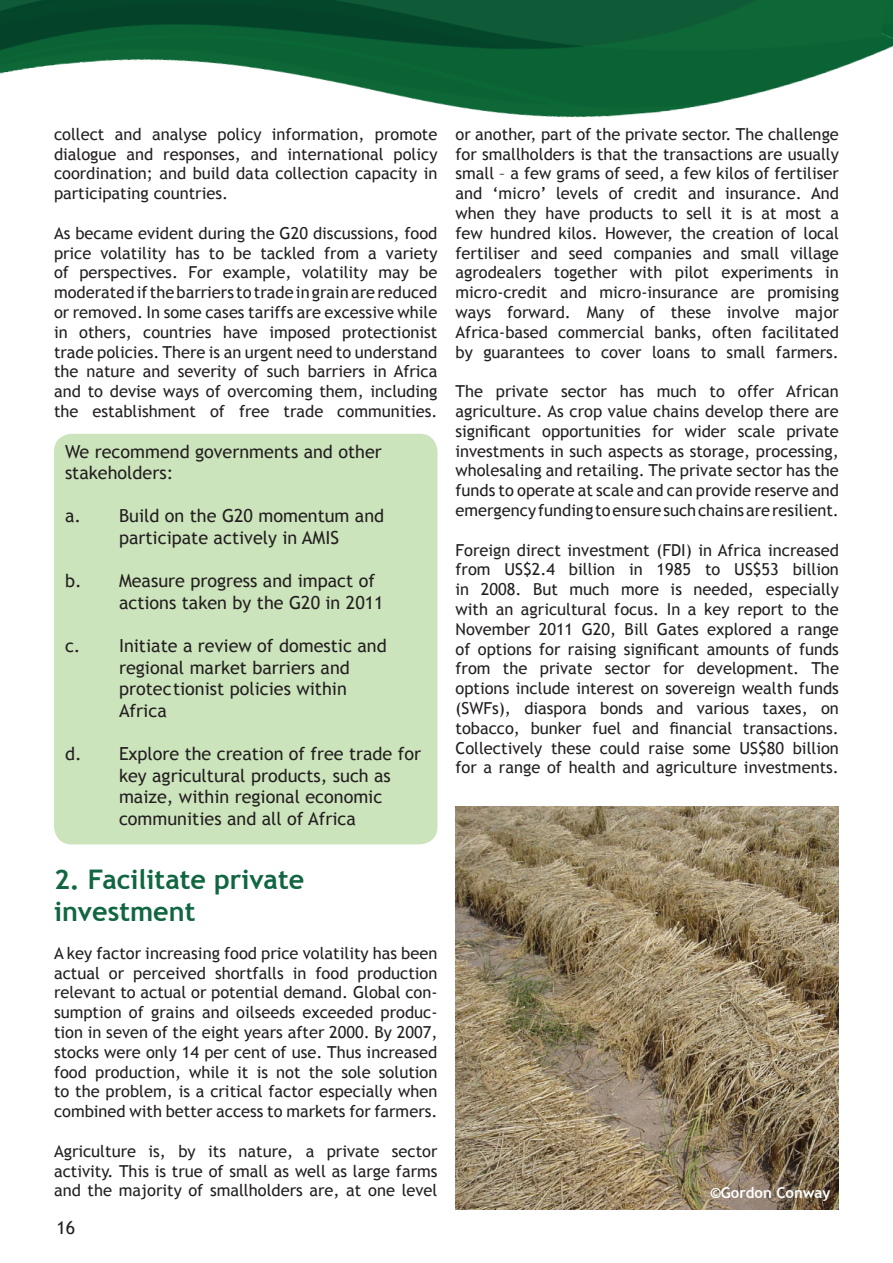
<style>
.page{position:relative;width:893px;height:1263px;background:#fff}
.page>*{position:absolute;margin:0;border:0;box-sizing:border-box;transform-origin:0 0}
.t1{font:700 27px/32.4px "Trebuchet MS";color:#116641}
.t2{font:18px/21.6px "Trebuchet MS";color:#231f20}
.t3{font:16.5px/19.8px "Trebuchet MS";color:#231f20;text-align:justify}
.t4{font:700 15px "Trebuchet MS";color:#fff}
</style>
<div class="page">
<img style="left:0;top:0;width:805px;height:495px">
<img style="left:805px;top:0;width:88px;height:80px">
<div style="left:54px;top:434px;width:383px;height:410px;background:#cce4bc;border-radius:18px"></div>
<img style="left:455px;top:806px;width:384px;height:403px">
<p class="t3" style="left:54px;top:124px;width:385px">collect and analyse policy information, promote dialogue and responses, and international policy coordination; and build data collection capacity in participating countries.</p>
<p class="t3" style="left:54px;top:223px;width:385px">As became evident during the G20 discussions, food price volatility has to be tackled from a variety of perspectives. For example, volatility may be moderated if the barriers to trade in grain are reduced or removed. In some cases tariffs are excessive while in others, countries have imposed protectionist trade policies. There is an urgent need to understand the nature and severity of such barriers in Africa and to devise ways of overcoming them, including the establishment of free trade communities.</p>
<p class="t2" style="left:65px;top:441px;width:318px">We recommend governments and other stakeholders:</p>
<p class="t2" style="left:65px;top:505px;width:321px;text-align:center">a. Build on the G20 momentum and participate actively in AMIS</p>
<p class="t2" style="left:119px;top:570px;width:266px;text-indent:-54px">b. Measure progress and impact of actions taken by the G20 in 2011</p>
<p class="t2" style="left:119px;top:635px;width:269px;text-indent:-54px">c. Initiate a review of domestic and regional market barriers and protectionist policies within<br>Africa</p>
<p class="t2" style="left:119px;top:743px;width:304px;text-indent:-54px">d. Explore the creation of free trade for key agricultural products, such as maize, within regional economic communities and all of Africa</p>
<h1 class="t1" style="left:54px;top:863px;width:252px">2. Facilitate private investment</h1>
<p class="t3" style="left:54px;top:943px;width:385px">A key factor increasing food price volatility has been actual or perceived shortfalls in food production relevant to actual or potential demand. Global con&shy;sumption of grains and oilseeds exceeded produc&shy;tion in seven of the eight years after 2000. By 2007, stocks were only 14 per cent of use. Thus increased food production, while it is not the sole solution to the problem, is a critical factor especially when combined with better access to markets for farmers.</p>
<p class="t3" style="left:54px;top:1141px;width:385px">Agriculture is, by its nature, a private sector activity. This is true of small as well as large farms and the majority of smallholders are, at one level</p>
<p class="t2" style="left:56px;top:1217px;width:20px">16</p>
<p class="t3" style="left:455px;top:124px;width:385px">or another, part of the private sector. The challenge for smallholders is that the transactions are usually small – a few grams of seed, a few kilos of fertiliser and ‘micro’ levels of credit and insurance. And when they have products to sell it is at most a few hundred kilos. However, the creation of local fertiliser and seed companies and small village agrodealers together with pilot experiments in micro-credit and micro-insurance are promising ways forward. Many of these involve major Africa-based commercial banks, often facilitated by guarantees to cover loans to small farmers.</p>
<p class="t3" style="left:455px;top:382px;width:385px">The private sector has much to offer African agriculture. As crop value chains develop there are significant opportunities for wider scale private investments in such aspects as storage, processing, wholesaling and retailing. The private sector has the funds to operate at scale and can provide reserve and emergency funding to ensure such chains are resilient.</p>
<p class="t3" style="left:455px;top:540px;width:385px">Foreign direct investment (FDI) in Africa increased from US$2.4 billion in 1985 to US$53 billion in 2008. But much more is needed, especially with an agricultural focus. In a key report to the November 2011 G20, Bill Gates explored a range of options for raising significant amounts of funds from the private sector for development. The options include interest on sovereign wealth funds (SWFs), diaspora bonds and various taxes, on tobacco, bunker fuel and financial transactions.<br>Collectively these could raise some US$80 billion for a range of health and agriculture investments.</p>
<p class="t4" style="left:710px;top:1183px;width:122px">©Gordon Conway</p>
<p class="t4" style="left:626px;top:1186px;width:208px">©Africa/freedigitalphotos.net</p>
</div>
